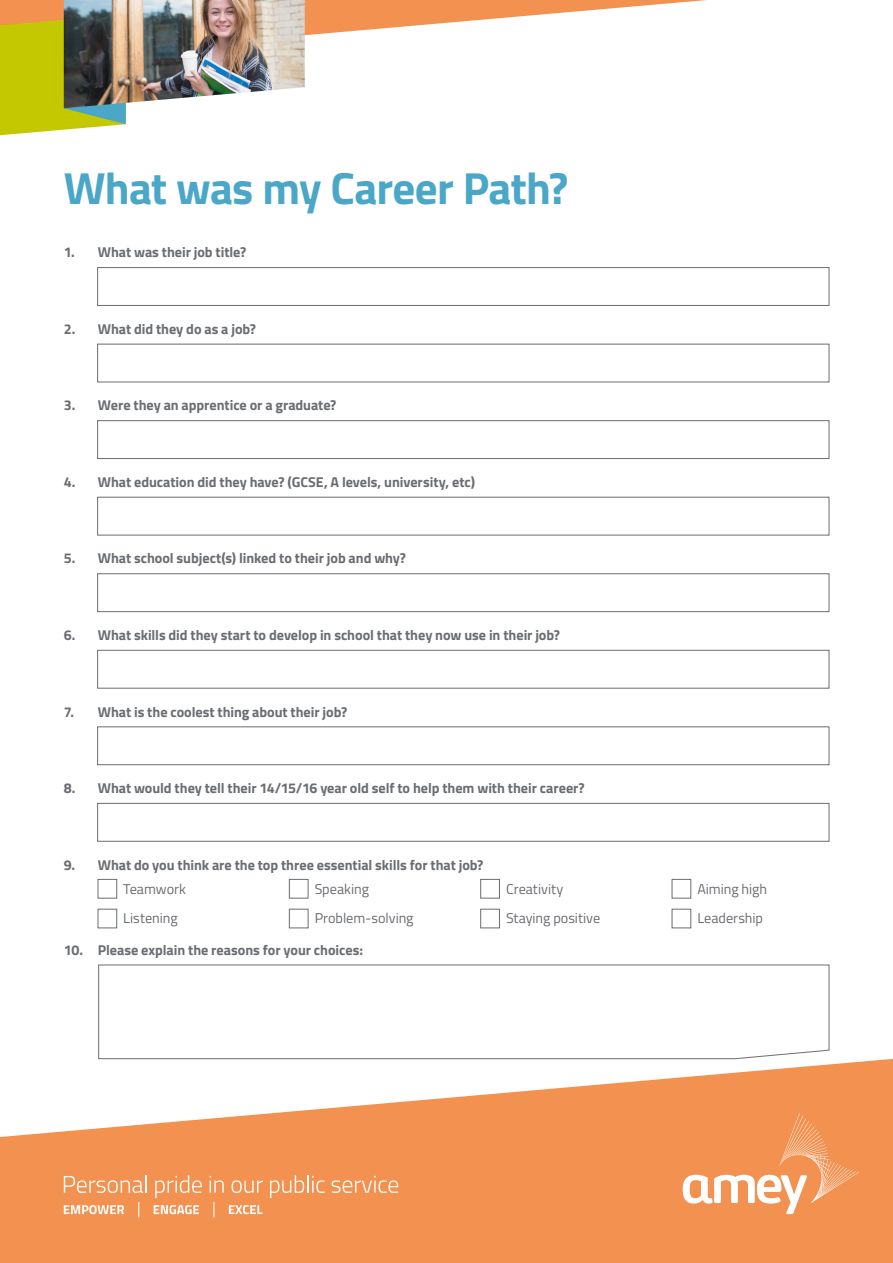
<style>
.page{position:relative;width:893px;height:1263px;background:#fff}
.page>*{position:absolute;margin:0;border:0;box-sizing:border-box;transform-origin:0 0}
.t1{font:700 45px "Titillium";letter-spacing:-.02em;color:#4ba7c8}
.t2{font:700 14.25px "Titillium";letter-spacing:-.005em;color:#6a6d71}
.t3{font:14.25px/29.2px "Titillium";color:#6a6d71}
</style>
<div class="page">
<div style="left:97px;top:267px;width:732px;height:39px;border:1px solid #6a6d71"></div>
<div style="left:98px;top:879px;width:19px;height:19px;border:1px solid #6a6d71"></div>
<svg style="left:0;top:1059px;width:893px;height:204px;fill:#f39150"></svg>
<svg style="left:683px;top:1113px;width:176px;height:101px;background:#f4a069"></svg>
<svg style="left:64px;top:1175px;width:83px;height:18px"></svg>
<svg style="left:155px;top:1175px;width:47px;height:23px"></svg>
<svg style="left:210px;top:1176px;width:14px;height:17px"></svg>
<svg style="left:232px;top:1180px;width:31px;height:13px"></svg>
<svg style="left:270px;top:1175px;width:55px;height:23px"></svg>
<svg style="left:331px;top:1176px;width:67px;height:17px"></svg>
<svg style="left:64px;top:1205px;width:60px;height:9px"></svg>
<svg style="left:154px;top:1205px;width:45px;height:9px"></svg>
<svg style="left:229px;top:1205px;width:33px;height:9px"></svg>
<svg style="left:138px;top:1202px;width:1px;height:15px"></svg>
<svg style="left:213px;top:1202px;width:1px;height:15px"></svg>
<div style="left:289px;top:879px;width:19px;height:19px;border:1px solid #6a6d71"></div>
<div style="left:480px;top:879px;width:20px;height:19px;border:1px solid #6a6d71"></div>
<div style="left:672px;top:879px;width:19px;height:19px;border:1px solid #6a6d71"></div>
<div style="left:98px;top:909px;width:19px;height:19px;border:1px solid #6a6d71"></div>
<div style="left:289px;top:909px;width:19px;height:19px;border:1px solid #6a6d71"></div>
<div style="left:480px;top:909px;width:20px;height:19px;border:1px solid #6a6d71"></div>
<div style="left:672px;top:909px;width:19px;height:19px;border:1px solid #6a6d71"></div>
<svg style="left:0;top:0;width:707px;height:135px"></svg>
<img style="left:64px;top:0;width:241px;height:108px">
<svg style="left:98px;top:964px;width:731px;height:95px"></svg>
<div style="left:97px;top:344px;width:732px;height:38px;border:1px solid #6a6d71"></div>
<div style="left:97px;top:420px;width:732px;height:39px;border:1px solid #6a6d71"></div>
<div style="left:97px;top:497px;width:732px;height:38px;border:1px solid #6a6d71"></div>
<div style="left:97px;top:573px;width:732px;height:39px;border:1px solid #6a6d71"></div>
<div style="left:97px;top:650px;width:732px;height:38px;border:1px solid #6a6d71"></div>
<div style="left:97px;top:727px;width:732px;height:38px;border:1px solid #6a6d71"></div>
<div style="left:97px;top:803px;width:732px;height:38px;border:1px solid #6a6d71"></div>
<h1 class="t1" style="left:64px;top:154px;width:506px">What was my Career Path?</h1>
<p class="t2" style="left:64px;top:241px;width:184px">1. What was their job title?</p>
<p class="t2" style="left:64px;top:318px;width:194px">2. What did they do as a job?</p>
<p class="t2" style="left:64px;top:394px;width:274px">3. Were they an apprentice or a graduate?</p>
<p class="t2" style="left:64px;top:471px;width:413px">4. What education did they have? (GCSE, A levels, university, etc)</p>
<p class="t2" style="left:64px;top:548px;width:344px">5. What school subject(s) linked to their job and why?</p>
<p class="t2" style="left:64px;top:624px;width:498px">6. What skills did they start to develop in school that they now use in their job?</p>
<p class="t2" style="left:64px;top:701px;width:285px">7. What is the coolest thing about their job?</p>
<p class="t2" style="left:64px;top:777px;width:522px">8. What would they tell their 14/15/16 year old self to help them with their career?</p>
<p class="t2" style="left:64px;top:854px;width:421px">9. What do you think are the top three essential skills for that job?</p>
<p class="t3" style="left:123px;top:873px;width:64px">Teamwork<br>Listening</p>
<p class="t3" style="left:315px;top:873px;width:100px">Speaking<br>Problem-solving</p>
<p class="t3" style="left:506px;top:873px;width:96px">Creativity<br>Staying positive</p>
<p class="t3" style="left:697px;top:873px;width:71px">Aiming high<br>Leadership</p>
<p class="t2" style="left:64px;top:939px;width:301px">10. Please explain the reasons for your choices:</p>
</div>
